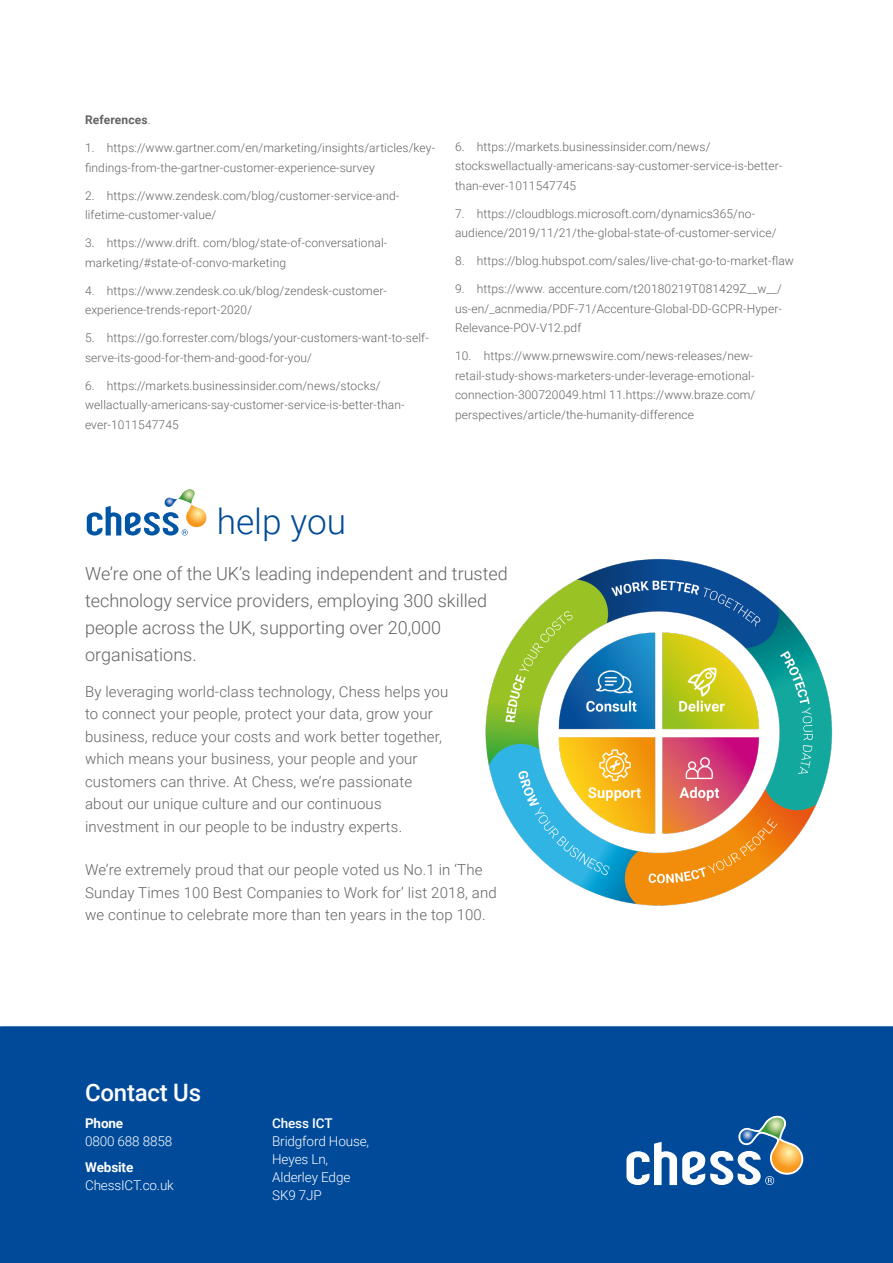
<style>
.page{position:relative;width:893px;height:1263px;background:#fff}
.page>*{position:absolute;margin:0;border:0;box-sizing:border-box;transform-origin:0 0}
.t1{font:300 35.25px "Roboto";color:#004a98}
.t2{font:500 24px "Roboto";letter-spacing:-.01em;color:#fff}
.Body_Text{font:300 18px/27px "Roboto";color:#636366}
.Deck{font:300 15px/22.5px "Roboto";letter-spacing:.01em;color:#636366}
.Body_Text-2{font:300 15px/22.5px "Roboto";letter-spacing:.01em;color:#636366}
.t3{font:300 13.5px/18px "Roboto";letter-spacing:-.01em;color:#fff}
.t4{font:700 13.5px "Roboto";letter-spacing:-.01em;color:#fff}
.t5{font:300 12px/19.5px "Roboto";letter-spacing:.01em;color:#636366}
.t6{font:700 12px "Roboto";letter-spacing:.01em;color:#636366}
.s1{font-weight:300}
.s2{font-weight:700}
.s3{font-weight:500}
</style>
<div class="page">
<svg style="left:87px;top:489px;width:120px;height:46px"></svg>
<div style="left:0;top:1026px;width:893px;height:237px;background:#004a99"></div>
<svg style="left:626px;top:1116px;width:177px;height:69px"></svg>
<img style="left:485px;top:558px;width:348px;height:348px">
<p class="t6" style="left:85px;top:112px;width:67px">References<span class="s1">.</span></p>
<p class="t5" style="left:85px;top:138px;width:352px">1. https://www.gartner.com/en/marketing/insights/articles/key&shy;findings-from-the-gartner-customer-experience-survey</p>
<p class="t5" style="left:85px;top:185px;width:316px">2. https://www.zendesk.com/blog/customer-service-and&shy;lifetime-customer-value/</p>
<p class="t5" style="left:85px;top:233px;width:304px">3. https://www.drift. com/blog/state-of-conversational&shy;marketing/#state-of-convo-marketing</p>
<p class="t5" style="left:85px;top:280px;width:303px">4. https://www.zendesk.co.uk/blog/zendesk-customer&shy;experience-trends-report-2020/</p>
<p class="t5" style="left:85px;top:328px;width:345px">5. https://go.forrester.com/blogs/your-customers-want-to-self&shy;serve-its-good-for-them-and-good-for-you/</p>
<p class="t5" style="left:85px;top:375px;width:321px">6. https://markets.businessinsider.com/news/stocks/ wellactually-americans-say-customer-service-is-better-than&shy;ever-1011547745</p>
<p class="t5" style="left:455px;top:136px;width:329px">6. https://markets.businessinsider.com/news/ stockswellactually-americans-say-customer-service-is-better&shy;than-ever-1011547745</p>
<p class="t5" style="left:455px;top:203px;width:323px">7. https://cloudblogs.microsoft.com/dynamics365/no&shy;audience/2019/11/21/the-global-state-of-customer-service/</p>
<p class="t5" style="left:455px;top:251px;width:340px">8. https://blog.hubspot.com/sales/live-chat-go-to-market-flaw</p>
<p class="t5" style="left:455px;top:279px;width:328px;text-align:justify">9. https://www. accenture.com/t20180219T081429Z__w__/ us-en/_acnmedia/PDF-71/Accenture-Global-DD-GCPR-Hyper-Relevance-POV-V12.pdf</p>
<p class="t5" style="left:455px;top:346px;width:302px">10. https://www.prnewswire.com/news-releases/new&shy;retail-study-shows-marketers-under-leverage-emotional&shy;connection-300720049.html 11.https://www.braze.com/ perspectives/article/the-humanity-difference</p>
<p class="t1" style="left:217px;top:497px;width:131px">help you</p>
<p class="Body_Text" style="left:85px;top:560px;width:424px">We’re one of the UK’s leading independent and trusted technology service providers, employing 300 skilled people across the UK, supporting over 20,000 organisations.</p>
<p class="Deck" style="left:85px;top:679px;width:365px">By leveraging world-class technology, Chess helps you to connect your people, protect your data, grow your business, reduce your costs and work better together, which means your business, your people and your customers can thrive. At Chess, we’re passionate about our unique culture and our continuous investment in our people to be industry experts.</p>
<p class="Body_Text-2" style="left:85px;top:858px;width:413px">We’re extremely proud that our people voted us No.1 in ‘The<br>Sunday Times 100 Best Companies to Work for’ list 2018, and we continue to celebrate more than ten years in the top 100.</p>
<p class="t2" style="left:85px;top:1076px;width:118px">Contact Us</p>
<p class="t3" style="left:85px;top:1113px;width:89px"><span class="s2">Phone<br></span>0800 688 8858</p>
<p class="t4" style="left:85px;top:1158px;width:50px">Website</p>
<p class="t3" style="left:85px;top:1176px;width:90px">ChessICT.co.uk</p>
<p class="t3" style="left:272px;top:1113px;width:99px"><span class="s3">Chess ICT<br></span>Bridgford House,</p>
<p class="t3" style="left:272px;top:1149px;width:58px">Heyes Ln,</p>
<p class="t3" style="left:272px;top:1167px;width:80px">Alderley Edge</p>
<p class="t3" style="left:272px;top:1185px;width:51px">SK9 7JP</p>
</div>
